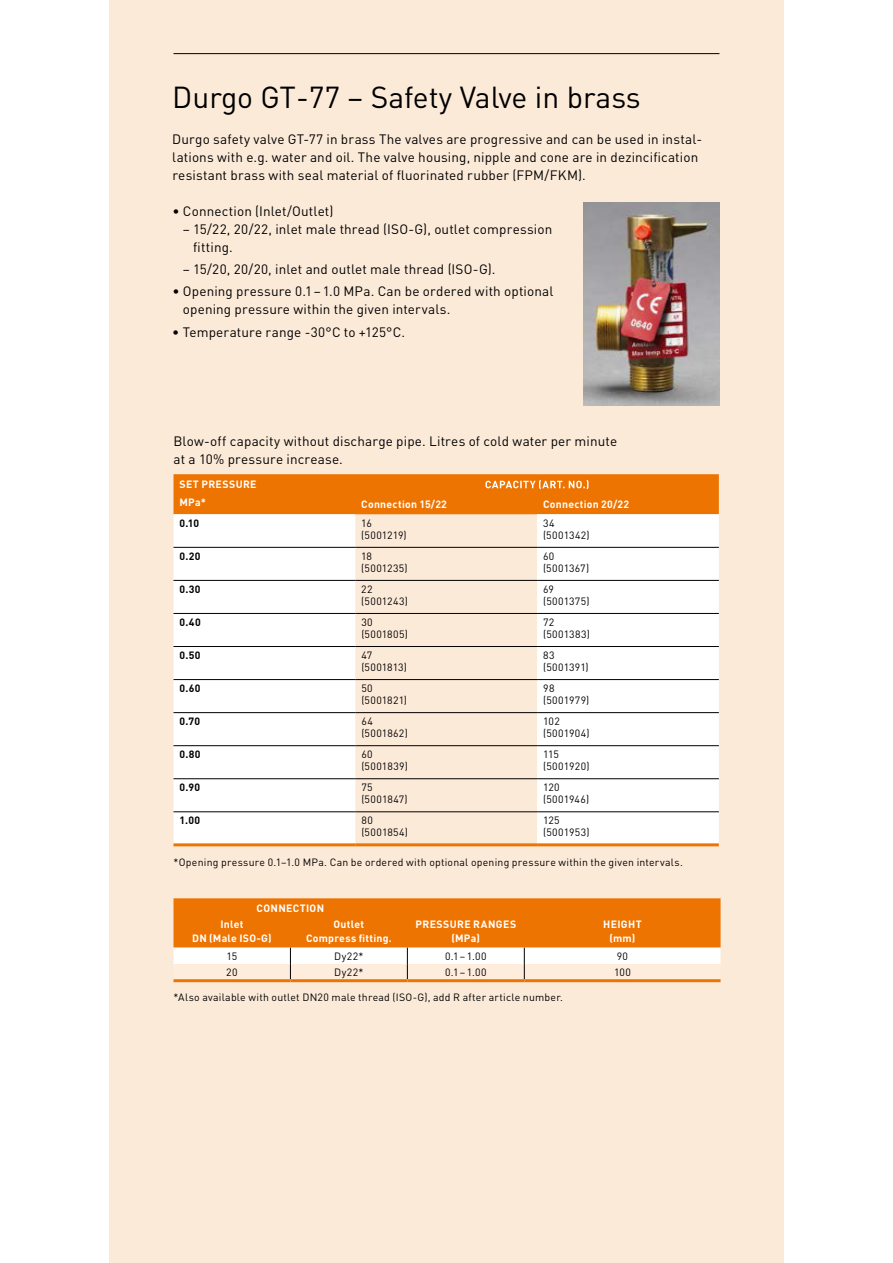
<style>
.page{position:relative;width:893px;height:1263px;background:#fff}
.page>*{position:absolute;margin:0;border:0;box-sizing:border-box;transform-origin:0 0}
.t1{font:30px "DIN Pro";color:#000}
.t2{font:13.5px/18px "DIN Pro";letter-spacing:.01em;color:#000}
.t3{font:10.5px "DIN Pro";letter-spacing:.025em;color:#000}
.t4{font:700 10.5px/18px "DIN Pro";letter-spacing:.03em;color:#fff}
.t5{font:700 10.5px "DIN Pro";letter-spacing:.03em;color:#000}
</style>
<div class="page">
<div style="left:109px;top:0;width:675px;height:1263px;background:#fcead9"></div>
<hr style="left:173px;top:53px;width:546px;height:1px;background:#000">
<img style="left:583px;top:202px;width:136px;height:204px">
<svg style="left:173px;top:514px;width:546px;height:329px;fill:#fff"></svg>
<hr style="left:173px;top:547px;width:182px;height:1px;background:#000">
<hr style="left:355px;top:547px;width:182px;height:1px;background:#000">
<hr style="left:537px;top:547px;width:182px;height:1px;background:#000">
<hr style="left:173px;top:580px;width:182px;height:1px;background:#000">
<hr style="left:355px;top:580px;width:182px;height:1px;background:#000">
<hr style="left:537px;top:580px;width:182px;height:1px;background:#000">
<hr style="left:173px;top:613px;width:182px;height:1px;background:#000">
<hr style="left:355px;top:613px;width:182px;height:1px;background:#000">
<hr style="left:537px;top:613px;width:182px;height:1px;background:#000">
<hr style="left:173px;top:646px;width:182px;height:1px;background:#000">
<hr style="left:355px;top:646px;width:182px;height:1px;background:#000">
<hr style="left:537px;top:646px;width:182px;height:1px;background:#000">
<hr style="left:173px;top:679px;width:182px;height:1px;background:#000">
<hr style="left:355px;top:679px;width:182px;height:1px;background:#000">
<hr style="left:537px;top:679px;width:182px;height:1px;background:#000">
<hr style="left:173px;top:712px;width:182px;height:1px;background:#000">
<hr style="left:355px;top:712px;width:182px;height:1px;background:#000">
<hr style="left:537px;top:712px;width:182px;height:1px;background:#000">
<hr style="left:173px;top:745px;width:182px;height:1px;background:#000">
<hr style="left:355px;top:745px;width:182px;height:1px;background:#000">
<hr style="left:537px;top:745px;width:182px;height:1px;background:#000">
<hr style="left:173px;top:778px;width:182px;height:1px;background:#000">
<hr style="left:355px;top:778px;width:182px;height:1px;background:#000">
<hr style="left:537px;top:778px;width:182px;height:1px;background:#000">
<hr style="left:173px;top:811px;width:182px;height:1px;background:#000">
<hr style="left:355px;top:811px;width:182px;height:1px;background:#000">
<hr style="left:537px;top:811px;width:182px;height:1px;background:#000">
<hr style="left:173px;top:843px;width:182px;height:3px;background:#ee7402">
<hr style="left:355px;top:843px;width:182px;height:3px;background:#ee7402">
<hr style="left:537px;top:843px;width:182px;height:3px;background:#ee7402">
<div style="left:173px;top:474px;width:546px;height:40px;background:#ee7402"></div>
<svg style="left:173px;top:898px;width:548px;height:81px"></svg>
<hr style="left:173px;top:979px;width:117px;height:3px;background:#ee7402">
<hr style="left:290px;top:979px;width:117px;height:3px;background:#ee7402">
<hr style="left:407px;top:979px;width:117px;height:3px;background:#ee7402">
<hr style="left:524px;top:979px;width:197px;height:3px;background:#ee7402">
<h1 class="t1" style="left:172px;top:77px;width:470px">Durgo GT-77 – Safety Valve in brass</h1>
<p class="t2" style="left:172px;top:129px;width:531px">Durgo safety valve GT-77 in brass The valves are progressive and can be used in instal&shy;lations with e.g. water and oil. The valve housing, nipple and cone are in dezincification resistant brass with seal material of fluorinated rubber (FPM/FKM).</p>
<p class="t2" style="left:172px;top:201px;width:163px">• Connection (Inlet/Outlet)</p>
<p class="t2" style="left:193px;top:219px;width:361px;text-indent:-10px">– 15/22, 20/22, inlet male thread (ISO-G), outlet compression fitting.</p>
<p class="t2" style="left:183px;top:260px;width:314px">– 15/20, 20/20, inlet and outlet male thread (ISO-G).</p>
<p class="t2" style="left:183px;top:282px;width:372px;text-indent:-11px">• Opening pressure 0.1 –1.0 MPa. Can be ordered with optional opening pressure within the given intervals.</p>
<p class="t2" style="left:172px;top:322px;width:234px">• Temperature range -30°C to +125°C.</p>
<p class="t2" style="left:173px;top:431px;width:445px">Blow-off capacity without discharge pipe. Litres of cold water per minute at a 10% pressure increase.</p>
<p class="t4" style="left:179px;top:474px;width:79px">SET PRESSURE<br>MPa*</p>
<p class="t4" style="left:361px;top:494px;width:87px">Connection 15/22</p>
<p class="t4" style="left:543px;top:494px;width:88px">Connection 20/22</p>
<p class="t5" style="left:179px;top:514px;width:21px">0.10</p>
<p class="t3" style="left:361px;top:516px;width:12px">16</p>
<p class="t3" style="left:543px;top:516px;width:13px">34</p>
<p class="t3" style="left:361px;top:528px;width:47px">(5001219)</p>
<p class="t3" style="left:543px;top:528px;width:48px">(5001342)</p>
<p class="t5" style="left:180px;top:547px;width:22px">0.20</p>
<p class="t3" style="left:361px;top:549px;width:12px">18</p>
<p class="t3" style="left:543px;top:549px;width:13px">60</p>
<p class="t3" style="left:361px;top:561px;width:48px">(5001235)</p>
<p class="t3" style="left:543px;top:561px;width:48px">(5001367)</p>
<p class="t5" style="left:180px;top:580px;width:22px">0.30</p>
<p class="t3" style="left:361px;top:582px;width:13px">22</p>
<p class="t3" style="left:543px;top:582px;width:12px">69</p>
<p class="t3" style="left:361px;top:594px;width:48px">(5001243)</p>
<p class="t3" style="left:543px;top:594px;width:48px">(5001375)</p>
<p class="t5" style="left:180px;top:613px;width:23px">0.40</p>
<p class="t3" style="left:361px;top:615px;width:13px">30</p>
<p class="t3" style="left:543px;top:615px;width:13px">72</p>
<p class="t3" style="left:361px;top:627px;width:48px">(5001805)</p>
<p class="t3" style="left:543px;top:627px;width:48px">(5001383)</p>
<p class="t5" style="left:180px;top:646px;width:22px">0.50</p>
<p class="t3" style="left:361px;top:648px;width:12px">47</p>
<p class="t3" style="left:543px;top:648px;width:13px">83</p>
<p class="t3" style="left:361px;top:660px;width:47px">(5001813)</p>
<p class="t3" style="left:543px;top:660px;width:47px">(5001391)</p>
<p class="t5" style="left:180px;top:679px;width:22px">0.60</p>
<p class="t3" style="left:361px;top:681px;width:13px">50</p>
<p class="t3" style="left:543px;top:681px;width:13px">98</p>
<p class="t3" style="left:361px;top:693px;width:47px">(5001821)</p>
<p class="t3" style="left:543px;top:693px;width:48px">(5001979)</p>
<p class="t5" style="left:180px;top:712px;width:22px">0.70</p>
<p class="t3" style="left:361px;top:714px;width:13px">64</p>
<p class="t3" style="left:543px;top:714px;width:18px">102</p>
<p class="t3" style="left:361px;top:726px;width:48px">(5001862)</p>
<p class="t3" style="left:543px;top:726px;width:48px">(5001904)</p>
<p class="t5" style="left:180px;top:745px;width:22px">0.80</p>
<p class="t3" style="left:361px;top:747px;width:13px">60</p>
<p class="t3" style="left:543px;top:747px;width:17px">115</p>
<p class="t3" style="left:361px;top:759px;width:48px">(5001839)</p>
<p class="t3" style="left:543px;top:759px;width:48px">(5001920)</p>
<p class="t5" style="left:180px;top:778px;width:22px">0.90</p>
<p class="t3" style="left:361px;top:780px;width:13px">75</p>
<p class="t3" style="left:543px;top:780px;width:18px">120</p>
<p class="t3" style="left:361px;top:792px;width:48px">(5001847)</p>
<p class="t3" style="left:543px;top:792px;width:47px">(5001946)</p>
<p class="t5" style="left:180px;top:811px;width:22px">1.00</p>
<p class="t3" style="left:361px;top:813px;width:13px">80</p>
<p class="t3" style="left:543px;top:813px;width:18px">125</p>
<p class="t3" style="left:361px;top:825px;width:48px">(5001854)</p>
<p class="t3" style="left:543px;top:825px;width:48px">(5001953)</p>
<p class="t3" style="left:174px;top:855px;width:511px">*Opening pressure 0.1–1.0 MPa. Can be ordered with optional opening pressure within the given intervals.</p>
<p class="t4" style="left:257px;top:898px;width:69px">CONNECTION</p>
<p class="t4" style="left:220px;top:913px;width:25px">Inlet</p>
<p class="t4" style="left:334px;top:913px;width:32px">Outlet</p>
<p class="t4" style="left:416px;top:913px;width:102px">PRESSURE RANGES</p>
<p class="t4" style="left:603px;top:913px;width:40px">HEIGHT</p>
<p class="t4" style="left:192px;top:927px;width:81px">DN (Male ISO-G)</p>
<p class="t4" style="left:306px;top:927px;width:87px">Compress fitting.</p>
<p class="t4" style="left:451px;top:927px;width:30px">(MPa)</p>
<p class="t4" style="left:609px;top:927px;width:27px">(mm)</p>
<p class="t3" style="left:227px;top:949px;width:12px">15</p>
<p class="t3" style="left:334px;top:949px;width:31px">Dy22*</p>
<p class="t3" style="left:445px;top:949px;width:43px">0.1–1.00</p>
<p class="t3" style="left:617px;top:949px;width:13px">90</p>
<p class="t3" style="left:226px;top:965px;width:13px">20</p>
<p class="t3" style="left:334px;top:965px;width:31px">Dy22*</p>
<p class="t3" style="left:445px;top:965px;width:43px">0.1–1.00</p>
<p class="t3" style="left:614px;top:965px;width:18px">100</p>
<p class="t3" style="left:173px;top:990px;width:391px">*Also available with outlet DN20 male thread (ISO-G), add R after article number.</p>
</div>
